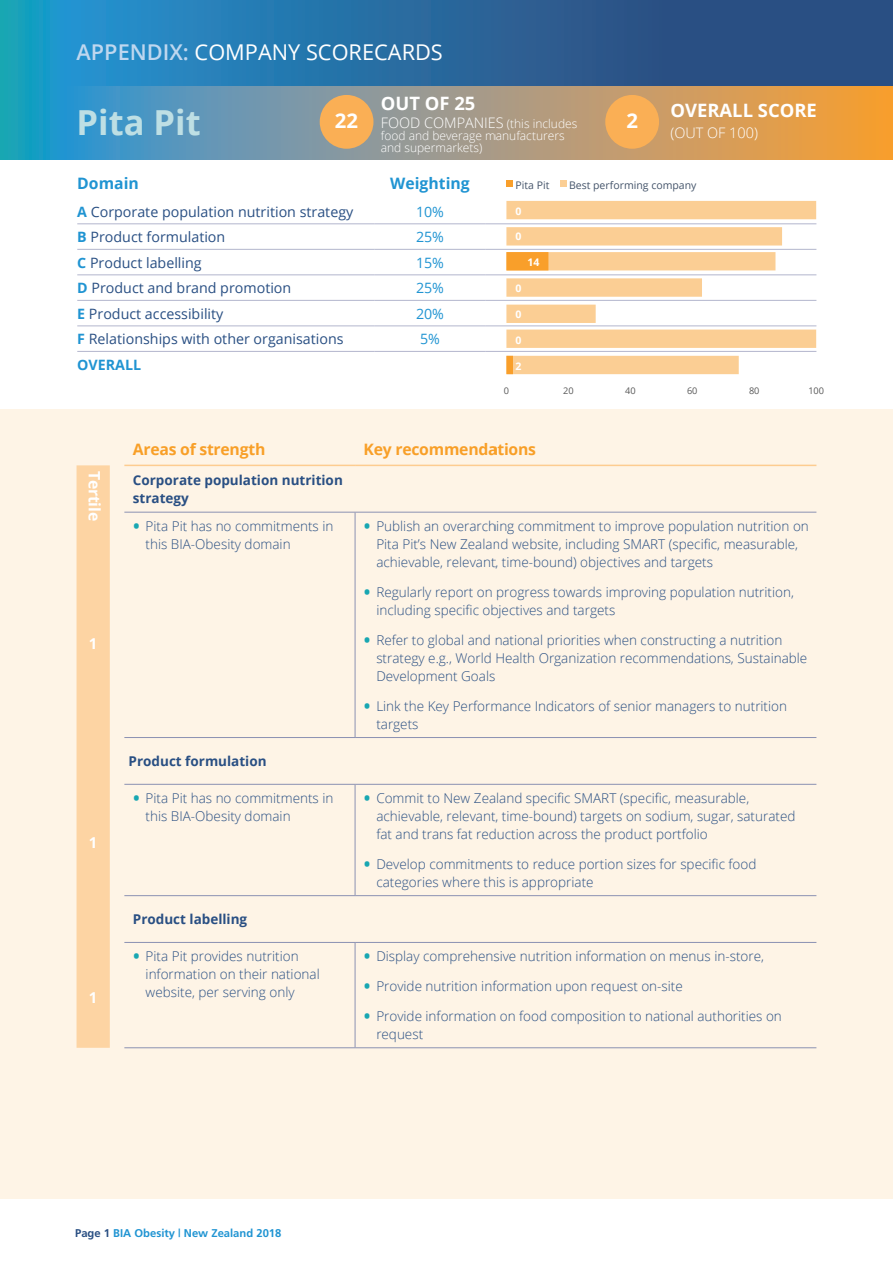
<style>
.page{position:relative;width:893px;height:1263px;background:#fff}
.page>*{position:absolute;margin:0;border:0;box-sizing:border-box;transform-origin:0 0}
.t1{font:700 34.5px "Open Sans";color:#bedfe4}
.main_header{font:21.75px "Open Sans";color:#fff}
.t2{font:700 20.4px "Open Sans";color:#fff}
.t3{font:700 18.45px "Open Sans";color:#fff}
.t4{font:700 15.75px "Open Sans";letter-spacing:-.015em;color:#f89f28}
.t5{font:700 15.75px "Open Sans";color:#2094d2}
.t6{font:700 15.75px "Open Sans";letter-spacing:-.015em;color:#fff}
.TABLE_TEXT{font:700 15px "Open Sans";color:#fff}
.t7{font:300 14.55px "Open Sans";color:#fff}
.t8{font:14.25px "Open Sans";color:#294f83}
.t9{font:14.25px "Open Sans";color:#2094d2}
.t10{font:700 14.25px "Open Sans";color:#2094d2}
.t11{font:300 13.5px/18px "Open Sans";color:#294f83}
.Heading_3{font:700 13.5px/18px "Open Sans";color:#294f83}
.t12{font:300 12px/12px "Open Sans";color:#fff}
.t13{font:700 11.25px "Frutiger";color:#2094d2}
.t14{font:10.5px "Open Sans";color:#44546a}
.t15{font:700 10.5px "Open Sans";color:#fff}
.t16{font:9.15px "Open Sans";color:#595959}
.s1{font-weight:600;color:#bfd7ef}
.s2{font-size:12px}
.s3{font-weight:700;color:#2094d2}
.s4{font-weight:600;font-size:19.5px;color:#18a7b2}
.s5{color:#294f83}
</style>
<div class="page">
<svg style="left:0;top:85px;width:893px;height:74px;background:#93998a"></svg>
<svg style="left:0;top:0;width:893px;height:85px;background:#276b9f"></svg>
<div style="left:605px;top:95px;width:54px;height:54px;background:#faaf55;border-radius:50%"></div>
<div style="left:320px;top:95px;width:53px;height:54px;background:#faaf55;border-radius:50%"></div>
<div style="left:0;top:409px;width:893px;height:790px;background:#fef4e6"></div>
<div style="left:77px;top:465px;width:33px;height:583px;background:#fdd4a3"></div>
<hr style="left:124px;top:512px;width:231px;height:1px;background:#8b91b2">
<hr style="left:355px;top:512px;width:461px;height:1px;background:#8b91b2">
<hr style="left:355px;top:512px;width:1px;height:225px;background:#8b91b2">
<hr style="left:124px;top:737px;width:231px;height:1px;background:#8b91b2">
<hr style="left:355px;top:737px;width:461px;height:1px;background:#8b91b2">
<hr style="left:124px;top:784px;width:231px;height:1px;background:#8b91b2">
<hr style="left:355px;top:784px;width:461px;height:1px;background:#8b91b2">
<hr style="left:355px;top:785px;width:1px;height:110px;background:#8b91b2">
<hr style="left:124px;top:895px;width:231px;height:1px;background:#8b91b2">
<hr style="left:355px;top:895px;width:461px;height:1px;background:#8b91b2">
<hr style="left:124px;top:942px;width:231px;height:1px;background:#8b91b2">
<hr style="left:355px;top:942px;width:461px;height:1px;background:#8b91b2">
<hr style="left:355px;top:943px;width:1px;height:104px;background:#8b91b2">
<hr style="left:124px;top:1047px;width:231px;height:1px;background:#8b91b2">
<hr style="left:355px;top:1047px;width:461px;height:1px;background:#8b91b2">
<hr style="left:124px;top:465px;width:231px;height:1px;background:#fdcc90">
<hr style="left:355px;top:465px;width:461px;height:1px;background:#fdcc90">
<hr style="left:77px;top:224px;width:297px;height:1px;background:#b3b6cd">
<hr style="left:374px;top:224px;width:112px;height:1px;background:#b3b6cd">
<hr style="left:486px;top:224px;width:330px;height:1px;background:#b3b6cd">
<hr style="left:77px;top:249px;width:297px;height:1px;background:#b3b6cd">
<hr style="left:374px;top:249px;width:112px;height:1px;background:#b3b6cd">
<hr style="left:486px;top:249px;width:330px;height:1px;background:#b3b6cd">
<hr style="left:77px;top:275px;width:297px;height:1px;background:#b3b6cd">
<hr style="left:374px;top:275px;width:112px;height:1px;background:#b3b6cd">
<hr style="left:486px;top:275px;width:330px;height:1px;background:#b3b6cd">
<hr style="left:77px;top:300px;width:297px;height:1px;background:#b3b6cd">
<hr style="left:374px;top:300px;width:112px;height:1px;background:#b3b6cd">
<hr style="left:486px;top:300px;width:330px;height:1px;background:#b3b6cd">
<hr style="left:77px;top:326px;width:297px;height:1px;background:#b3b6cd">
<hr style="left:374px;top:326px;width:112px;height:1px;background:#b3b6cd">
<hr style="left:486px;top:326px;width:330px;height:1px;background:#b3b6cd">
<hr style="left:77px;top:351px;width:297px;height:1px;background:#b3b6cd">
<hr style="left:374px;top:351px;width:112px;height:1px;background:#b3b6cd">
<hr style="left:486px;top:351px;width:330px;height:1px;background:#b3b6cd">
<div style="left:495px;top:168px;width:339px;height:233px;background:#fff"></div>
<svg style="left:506px;top:201px;width:310px;height:173px;fill:#fbce94"></svg>
<div style="left:506px;top:181px;width:7px;height:6px;background:#f99f2a"></div>
<svg style="left:560px;top:181px;width:6px;height:6px"></svg>
<p class="main_header" style="left:77px;top:37px;width:368px"><span class="s1">APPENDIX:</span> COMPANY SCORECARDS</p>
<p class="t3" style="left:381px;top:90px;width:96px">OUT OF 25</p>
<p class="t7" style="left:381px;top:113px;width:198px">FOOD COMPANIES <span class="s2">(this includes</span></p>
<p class="t12" style="left:381px;top:129px;width:185px">food and beverage manufacturers and supermarkets)</p>
<p class="t1" style="left:77px;top:98px;width:126px">Pita Pit</p>
<p class="t2" style="left:335px;top:106px;width:25px">22</p>
<p class="t2" style="left:626px;top:106px;width:13px">2</p>
<p class="t3" style="left:670px;top:98px;width:148px">OVERALL SCORE</p>
<p class="t7" style="left:670px;top:123px;width:89px">(OUT OF 100)</p>
<p class="t5" style="left:77px;top:172px;width:63px">Domain</p>
<p class="t5" style="left:390px;top:172px;width:81px">Weighting</p>
<p class="t8" style="left:77px;top:202px;width:278px"><span class="s3">A</span> Corporate population nutrition strategy</p>
<p class="t9" style="left:416px;top:202px;width:30px">10%</p>
<p class="t8" style="left:77px;top:227px;width:150px"><span class="s3">B</span> Product formulation</p>
<p class="t9" style="left:416px;top:227px;width:30px">25%</p>
<p class="t8" style="left:77px;top:253px;width:126px"><span class="s3">C</span> Product labelling</p>
<p class="t9" style="left:416px;top:253px;width:30px">15%</p>
<p class="t8" style="left:77px;top:278px;width:216px"><span class="s3">D</span> Product and brand promotion</p>
<p class="t9" style="left:416px;top:278px;width:30px">25%</p>
<p class="t8" style="left:77px;top:304px;width:148px"><span class="s3">E</span> Product accessibility</p>
<p class="t9" style="left:416px;top:304px;width:30px">20%</p>
<p class="t8" style="left:77px;top:329px;width:268px"><span class="s3">F</span> Relationships with other organisations</p>
<p class="t9" style="left:420px;top:329px;width:21px">5%</p>
<p class="t10" style="left:77px;top:354px;width:65px">OVERALL</p>
<p class="t14" style="left:515px;top:178px;width:35px">Pita Pit</p>
<p class="t14" style="left:569px;top:178px;width:129px">Best performing company</p>
<p class="t15" style="left:516px;top:203px;width:7px">0</p>
<p class="t15" style="left:516px;top:229px;width:7px">0</p>
<p class="t15" style="left:527px;top:255px;width:13px">14</p>
<p class="t15" style="left:516px;top:281px;width:7px">0</p>
<p class="t15" style="left:516px;top:307px;width:7px">0</p>
<p class="t15" style="left:516px;top:333px;width:7px">0</p>
<p class="t15" style="left:516px;top:358px;width:7px">2</p>
<p class="t16" style="left:504px;top:384px;width:7px">0</p>
<p class="t16" style="left:563px;top:384px;width:12px">20</p>
<p class="t16" style="left:625px;top:384px;width:12px">40</p>
<p class="t16" style="left:687px;top:384px;width:12px">60</p>
<p class="t16" style="left:749px;top:384px;width:12px">80</p>
<p class="t16" style="left:808px;top:384px;width:17px">100</p>
<p class="t6" style="left:106px;top:471px;width:51px;rotate:90deg">Tertile</p>
<p class="TABLE_TEXT" style="left:89px;top:632px;width:10px">1</p>
<p class="TABLE_TEXT" style="left:89px;top:832px;width:10px">1</p>
<p class="TABLE_TEXT" style="left:89px;top:987px;width:10px">1</p>
<p class="t4" style="left:133px;top:438px;width:134px">Areas of strength</p>
<p class="t4" style="left:364px;top:438px;width:174px">Key recommendations</p>
<p class="Heading_3" style="left:133px;top:471px;width:211px">Corporate population nutrition strategy</p>
<p class="t11" style="left:146px;top:517px;width:189px;text-indent:-13px"><span class="s4">•</span> Pita Pit has no commitments in this BIA-Obesity domain</p>
<p class="t11" style="left:376px;top:517px;width:434px;text-indent:-13px"><span class="s4">•</span> Publish an overarching commitment to improve population nutrition on<br>Pita Pit’s New Zealand website, including SMART (specific, measurable, achievable, relevant, time-bound) objectives and targets</p>
<p class="t11" style="left:376px;top:583px;width:419px;text-indent:-13px"><span class="s4">•</span> Regularly report on progress towards improving population nutrition, including specific objectives and targets</p>
<p class="t11" style="left:376px;top:631px;width:432px;text-indent:-13px"><span class="s4">•</span> Refer to global and national priorities when constructing a nutrition strategy e.g., World Health Organization recommendations, Sustainable<br>Development Goals</p>
<p class="t11" style="left:376px;top:697px;width:412px;text-indent:-13px"><span class="s4">•</span> Link the Key Performance Indicators of senior managers to nutrition targets</p>
<p class="Heading_3" style="left:129px;top:752px;width:139px">Product formulation</p>
<p class="t11" style="left:146px;top:789px;width:189px;text-indent:-13px"><span class="s4">•</span> Pita Pit has no commitments in this BIA-Obesity domain</p>
<p class="t11" style="left:376px;top:789px;width:421px;text-indent:-13px"><span class="s4">•</span> Commit to New Zealand specific SMART (specific, measurable, achievable, relevant, time-bound) targets on sodium, sugar, saturated fat and trans fat reduction across the product portfolio</p>
<p class="t11" style="left:376px;top:855px;width:382px;text-indent:-13px"><span class="s4">•</span> Develop commitments to reduce portion sizes for specific food categories where this is appropriate</p>
<p class="Heading_3" style="left:133px;top:910px;width:116px">Product labelling</p>
<p class="t11" style="left:146px;top:947px;width:176px;text-indent:-13px"><span class="s4">•</span> Pita Pit provides nutrition information on their national website, per serving only</p>
<p class="t11" style="left:364px;top:947px;width:402px"><span class="s4">•</span> Display comprehensive nutrition information on menus in-store,</p>
<p class="t11" style="left:364px;top:977px;width:321px"><span class="s4">•</span> Provide nutrition information upon request on-site</p>
<p class="t11" style="left:376px;top:1007px;width:407px;text-indent:-13px"><span class="s4">•</span> Provide information on food composition to national authorities on request</p>
<p class="t13" style="left:75px;top:1227px;width:208px"><span class="s5">Page 1</span> BIA Obesity | New Zealand 2018</p>
</div>
